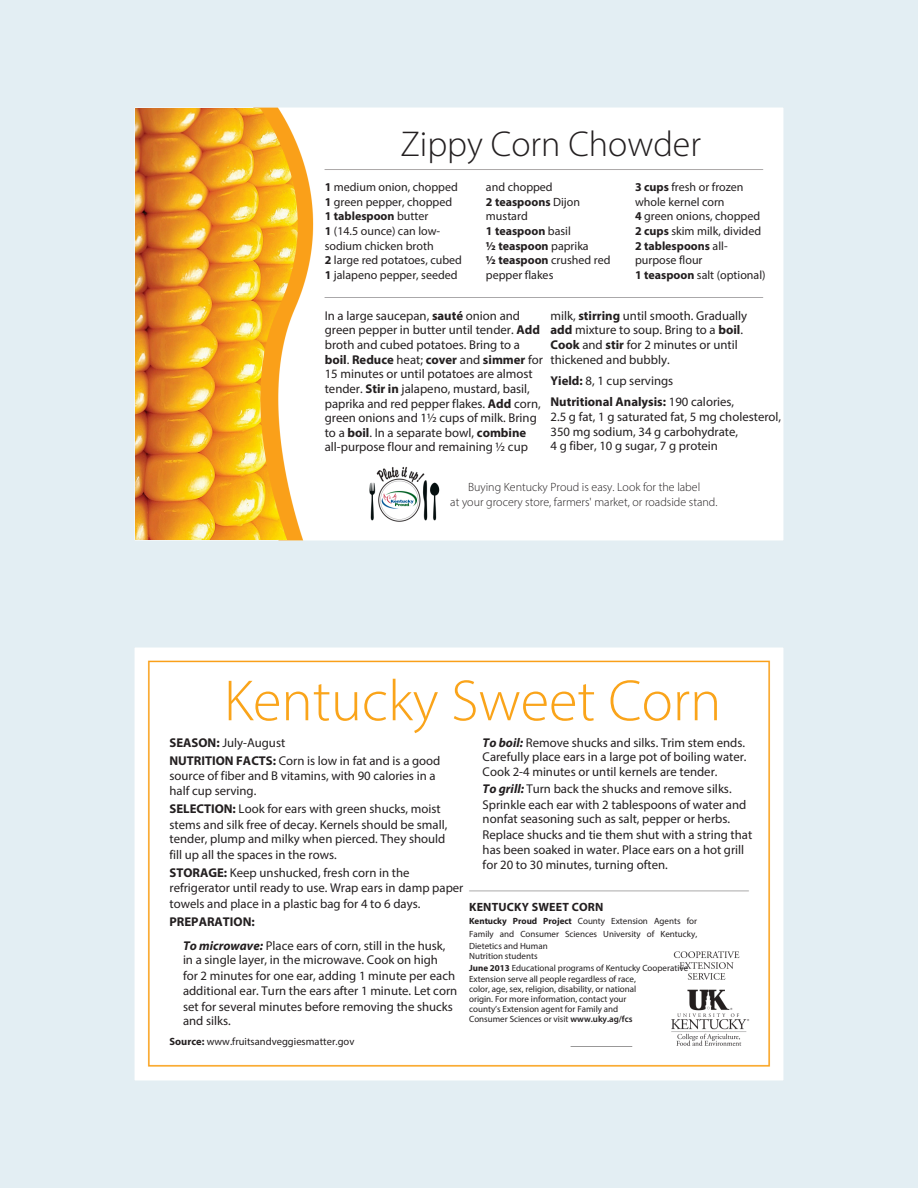
<style>
.page{position:relative;width:918px;height:1188px;background:#e3eef3}
.page>*{position:absolute;margin:0;border:0;box-sizing:border-box;transform-origin:0 0}
.t1{font:300 58.5px "Myriad Pro";color:#faa41a}
.t2{font:300 36px "Myriad Pro";color:#231f20}
.t3{font:12.75px/14.7px "Myriad Pro";color:#231f20}
.t4{font:700 12.75px/21.3px "Myriad Pro";color:#231f20}
.t5{font:12px/14.7px "Myriad Pro";color:#231f20}
.t6{font:300 12px "Myriad Pro";color:#231f20}
.t7{font:700 12px "Myriad Pro";letter-spacing:.015em;color:#231f20}
.t8{font:10.5px "Myriad Pro";letter-spacing:.005em;color:#231f20}
.t9{font:9px/12.3px "Myriad Pro";color:#231f20;text-align:justify}
.s1{font-weight:700}
.s2{font-weight:400}
.s3{font-weight:700;font-style:italic}
.s4{font-weight:600}
</style>
<div class="page">
<div style="left:134px;top:107px;width:650px;height:434px;background:#fff"></div>
<img style="left:135px;top:108px;width:163px;height:432px">
<div style="left:134px;top:647px;width:650px;height:434px;background:#fff"></div>
<h3 class="t2" style="left:401px;top:129px;width:302px">Zippy Corn Chowder</h3>
<p class="t5" style="left:325px;top:181px;width:139px"><span class="s1">1</span> medium onion, chopped<br><span class="s1">1</span> green pepper, chopped<br><span class="s1">1 tablespoon</span> butter<br><span class="s1">1</span> (14.5 ounce) can low&shy;sodium chicken broth<br><span class="s1">2</span> large red potatoes, cubed<br><span class="s1">1</span> jalapeno pepper, seeded</p>
<h3 class="t5" style="left:635px;top:181px;width:132px"><span class="s1">3 cups</span> fresh or frozen whole kernel corn<br><span class="s1">4</span> green onions, chopped<br><span class="s1">2 cups</span> skim milk, divided<br><span class="s1">2 tablespoons</span> all&shy;purpose flour<br><span class="s1">1 teaspoon</span> salt (optional)</h3>
<p class="t5" style="left:486px;top:181px;width:126px">and chopped<br><span class="s1">2 teaspoons</span> Dijon mustard<br><span class="s1">1 teaspoon</span> basil<br><span class="s1">½ teaspoon</span> paprika<br><span class="s1">½ teaspoon</span> crushed red pepper flakes</p>
<h3 class="t3" style="left:551px;top:309px;width:198px">milk, <span class="s1">stirring</span> until smooth. Gradually <span class="s1">add</span> mixture to soup. Bring to a <span class="s1">boil</span>.<br><span class="s1">Cook</span> and <span class="s1">stir</span> for 2 minutes or until thickened and bubbly.</h3>
<h3 class="t4" style="left:551px;top:371px;width:185px">Yield: <span class="s2">8, 1 cup servings<br></span>Nutritional Analysis: <span class="s2">190 calories,</span></h3>
<h3 class="t3" style="left:551px;top:410px;width:232px">2.5 g fat, 1 g saturated fat, 5 mg cholesterol,<br>350 mg sodium, 34 g carbohydrate,<br>4 g fiber, 10 g sugar, 7 g protein</h3>
<h3 class="t3" style="left:325px;top:309px;width:220px">In a large saucepan, <span class="s1">sauté</span> onion and green pepper in butter until tender. <span class="s1">Add </span>broth and cubed potatoes. Bring to a <span class="s1">boil</span>. <span class="s1">Reduce</span> heat; <span class="s1">cover</span> and <span class="s1">simmer</span> for 15 minutes or until potatoes are almost tender. <span class="s1">Stir in</span> jalapeno, mustard, basil, paprika and red pepper flakes. <span class="s1">Add</span> corn, green onions and 1½ cups of milk. Bring to a <span class="s1">boil</span>. In a separate bowl, <span class="s1">combine </span>all-purpose flour and remaining ½ cup</h3>
<p class="t6" style="left:468px;top:482px;width:234px">Buying Kentucky Proud is easy. Look for the label</p>
<p class="t6" style="left:450px;top:497px;width:269px">at your grocery store, farmers' market, or roadside stand.</p>
<h4 class="t1" style="left:224px;top:676px;width:499px">Kentucky Sweet Corn</h4>
<p class="t3" style="left:170px;top:734px;width:273px;line-height:18px"><span class="s1">SEASON:</span> July-August<br><span class="s1">NUTRITION FACTS:</span> Corn is low in fat and is a good</p>
<p class="t3" style="left:170px;top:770px;width:268px">source of fiber and B vitamins, with 90 calories in a half cup serving.</p>
<p class="t3" style="left:170px;top:802px;width:279px;line-height:15.3px"><span class="s1">SELECTION:</span> Look for ears with green shucks, moist stems and silk free of decay. Kernels should be small, tender, plump and milky when pierced. They should fill up all the spaces in the rows.</p>
<p class="t3" style="left:170px;top:867px;width:295px"><span class="s1">STORAGE:</span> Keep unshucked, fresh corn in the refrigerator until ready to use. Wrap ears in damp paper</p>
<h2 class="t3" style="left:170px;top:895px;width:252px;line-height:18px">towels and place in a plastic bag for 4 to 6 days.<br><span class="s1">PREPARATION:</span></h2>
<h3 class="t3" style="left:183px;top:939px;width:276px"><span class="s3">To microwave:</span> Place ears of corn, still in the husk, in a single layer, in the microwave. Cook on high<br>for 2 minutes for one ear, adding 1 minute per each additional ear. Turn the ears after 1 minute. Let corn</h3>
<h3 class="t3" style="left:183px;top:1000px;width:272px">set for several minutes before removing the shucks and silks.</h3>
<h3 class="t3" style="left:483px;top:736px;width:265px;text-align:justify"><span class="s3">To boil:</span> Remove shucks and silks. Trim stem ends.<br>Carefully place ears in a large pot of boiling water.<br>Cook 2-4 minutes or until kernels are tender.</h3>
<h3 class="t3" style="left:483px;top:782px;width:271px;line-height:15.3px"><span class="s3">To grill:</span> Turn back the shucks and remove silks.<br>Sprinkle each ear with 2 tablespoons of water and nonfat seasoning such as salt, pepper or herbs.<br>Replace shucks and tie them shut with a string that</h3>
<h3 class="t3" style="left:483px;top:843px;width:263px;line-height:15.8px">has been soaked in water. Place ears on a hot grill for 20 to 30 minutes, turning often.</h3>
<h1 class="t7" style="left:469px;top:902px;width:136px">KENTUCKY SWEET CORN</h1>
<h3 class="t9" style="left:469px;top:916px;width:230px"><span class="s1">Kentucky Proud Project</span> County Extension Agents for Family and Consumer Sciences University of Kentucky, Dietetics and Human</h3>
<h3 class="t9" style="left:469px;top:951px;width:70px">Nutrition students</h3>
<p class="t9" style="left:469px;top:962px;width:221px"><span class="s1">June 2013</span> Educational programs of Kentucky Cooperative</p>
<p class="t9" style="left:469px;top:973px;width:168px">Extension serve all people regardless of race,</p>
<p class="t9" style="left:469px;top:984px;width:169px">color, age, sex, religion, disability, or national</p>
<p class="t9" style="left:469px;top:994px;width:159px">origin. For more information, contact your</p>
<p class="t9" style="left:469px;top:1004px;width:151px">county’s Extension agent for Family and</p>
<p class="t9" style="left:469px;top:1014px;width:165px">Consumer Sciences or visit <span class="s4">www.uky.ag/fcs</span></p>
<p class="t8" style="left:170px;top:1037px;width:186px"><span class="s1">Source:</span> www.fruitsandveggiesmatter.gov</p>
</div>
